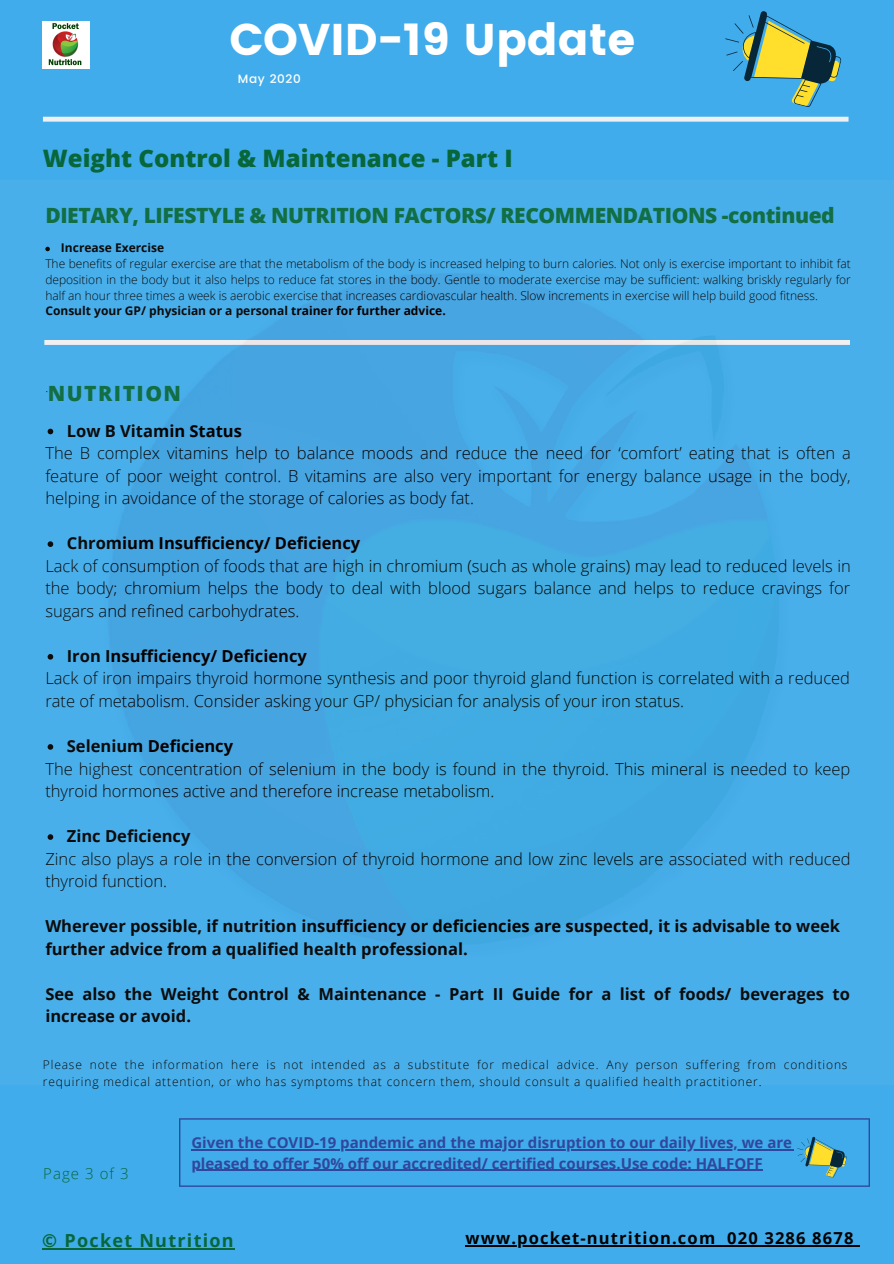
<style>
.page{position:relative;width:894px;height:1264px;background:#fff}
.page>*{position:absolute;margin:0;border:0;box-sizing:border-box;transform-origin:0 0}
.t1{font:44.4px "Poppins";color:#fff}
.t2{font:800 24px "Open Sans";color:#07673a}
.t3{font:800 21px "Open Sans";letter-spacing:-.02em;color:#07673a}
.t4{font:800 21px "Open Sans";letter-spacing:.07em;color:#07673a}
.t5{font:700 18px "Open Sans";letter-spacing:.07em;color:#07673a}
.t6{font:300 16.5px/22.5px "Open Sans";color:#000}
.t7{font:700 16.5px/22.5px "Open Sans";color:#000}
.t8{font:700 16.5px "Open Sans";letter-spacing:.07em;color:#000}
.t9{font:700 15px/20.7px "Open Sans";color:#2f479c}
.t10{font:300 15px "Open Sans";letter-spacing:.07em;color:#07673a}
.t11{font:300 12px/15.8px "Open Sans";letter-spacing:.07em;color:#000;text-align:justify}
.t12{font:700 12px "Open Sans";color:#000}
.t13{font:500 12px "Poppins";letter-spacing:.05em;color:#fff}
</style>
<div class="page">
<div style="left:0;top:0;width:893px;height:1263px;background:#49afeb"></div>
<svg style="left:43px;top:11px;width:805px;height:111px"></svg>
<hr style="left:42px;top:1247px;width:193px;height:1px;background:#07673a">
<hr style="left:465px;top:1245px;width:251px;height:1px;background:#000">
<hr style="left:727px;top:1245px;width:127px;height:1px;background:#000">
<img style="left:44px;top:246px;width:806px;height:700px">
<svg style="left:179px;top:1118px;width:690px;height:68px"></svg>
<h1 class="t1" style="left:229px;top:14px;width:407px">COVID-19 Update</h1>
<p class="t13" style="left:238px;top:72px;width:64px">May 2020</p>
<h2 class="t2" style="left:43px;top:142px;width:471px">Weight Control &amp; Maintenance - Part I</h2>
<p class="t3" style="left:45px;top:200px;width:790px">DIETARY, LIFESTYLE &amp; NUTRITION FACTORS/ RECOMMENDATIONS -continued</p>
<p class="t12" style="left:61px;top:239px;width:105px">Increase Exercise</p>
<p class="t11" style="left:45px;top:255px;width:806px">The benefits of regular exercise are that the metabolism of the body is increased helping to burn calories. Not only is exercise important to inhibit fat deposition in the body but it also helps to reduce fat stores in the body. Gentle to moderate exercise may be sufficient: walking briskly regularly for half an hour three times a week is aerobic exercise that increases cardiovascular health. Slow increments in exercise will help build good fitness.</p>
<p class="t12" style="left:45px;top:302px;width:402px">Consult your GP/ physician or a personal trainer for further advice.</p>
<p class="t4" style="left:48px;top:378px;width:135px">NUTRITION</p>
<p class="t11" style="left:45px;top:379px;width:4px">.</p>
<p class="t7" style="left:67px;top:419px;width:177px">Low B Vitamin Status</p>
<p class="t6" style="left:45px;top:441px;width:806px;text-align:justify">The B complex vitamins help to balance moods and reduce the need for ‘comfort’ eating that is often a feature of poor weight control. B vitamins are also very important for energy balance usage in the body, helping in avoidance of the storage of calories as body fat.</p>
<p class="t7" style="left:67px;top:531px;width:295px">Chromium Insufficiency/ Deficiency</p>
<p class="t6" style="left:45px;top:554px;width:806px;text-align:justify">Lack of consumption of foods that are high in chromium (such as whole grains) may lead to reduced levels in the body; chromium helps the body to deal with blood sugars balance and helps to reduce cravings for sugars and refined carbohydrates.</p>
<p class="t7" style="left:67px;top:644px;width:241px">Iron Insufficiency/ Deficiency</p>
<p class="t6" style="left:45px;top:666px;width:806px">Lack of iron impairs thyroid hormone synthesis and poor thyroid gland function is correlated with a reduced rate of metabolism. Consider asking your GP/ physician for analysis of your iron status.</p>
<p class="t7" style="left:67px;top:734px;width:168px">Selenium Deficiency</p>
<p class="t6" style="left:45px;top:756px;width:806px">The highest concentration of selenium in the body is found in the thyroid. This mineral is needed to keep thyroid hormones active and therefore increase metabolism.</p>
<p class="t7" style="left:67px;top:824px;width:125px">Zinc Deficiency</p>
<p class="t6" style="left:45px;top:847px;width:806px">Zinc also plays a role in the conversion of thyroid hormone and low zinc levels are associated with reduced thyroid function.</p>
<p class="t7" style="left:45px;top:914px;width:796px">Wherever possible, if nutrition insufficiency or deficiencies are suspected, it is advisable to week further advice from a qualified health professional.</p>
<p class="t7" style="left:45px;top:982px;width:805px">See also the Weight Control &amp; Maintenance - Part II Guide for a list of foods/ beverages to increase or avoid.</p>
<p class="t11" style="left:43px;top:1055px;width:805px;line-height:17px">Please note the information here is not intended as a substitute for medical advice. Any person suffering from conditions requiring medical attention, or who has symptoms that concern them, should consult a qualified health practitioner.</p>
<p class="t10" style="left:43px;top:1162px;width:87px">Page 3 of 3</p>
<p class="t9" style="left:191px;top:1131px;width:602px">Given the COVID-19 pandemic and the major disruption to our daily lives, we are pleased to offer 50% off our accredited/ certified courses.Use code: HALFOFF</p>
<p class="t5" style="left:42px;top:1227px;width:193px">© Pocket Nutrition</p>
<p class="t8" style="left:465px;top:1226px;width:389px">www.pocket-nutrition.com 020 3286 8678</p>
</div>
